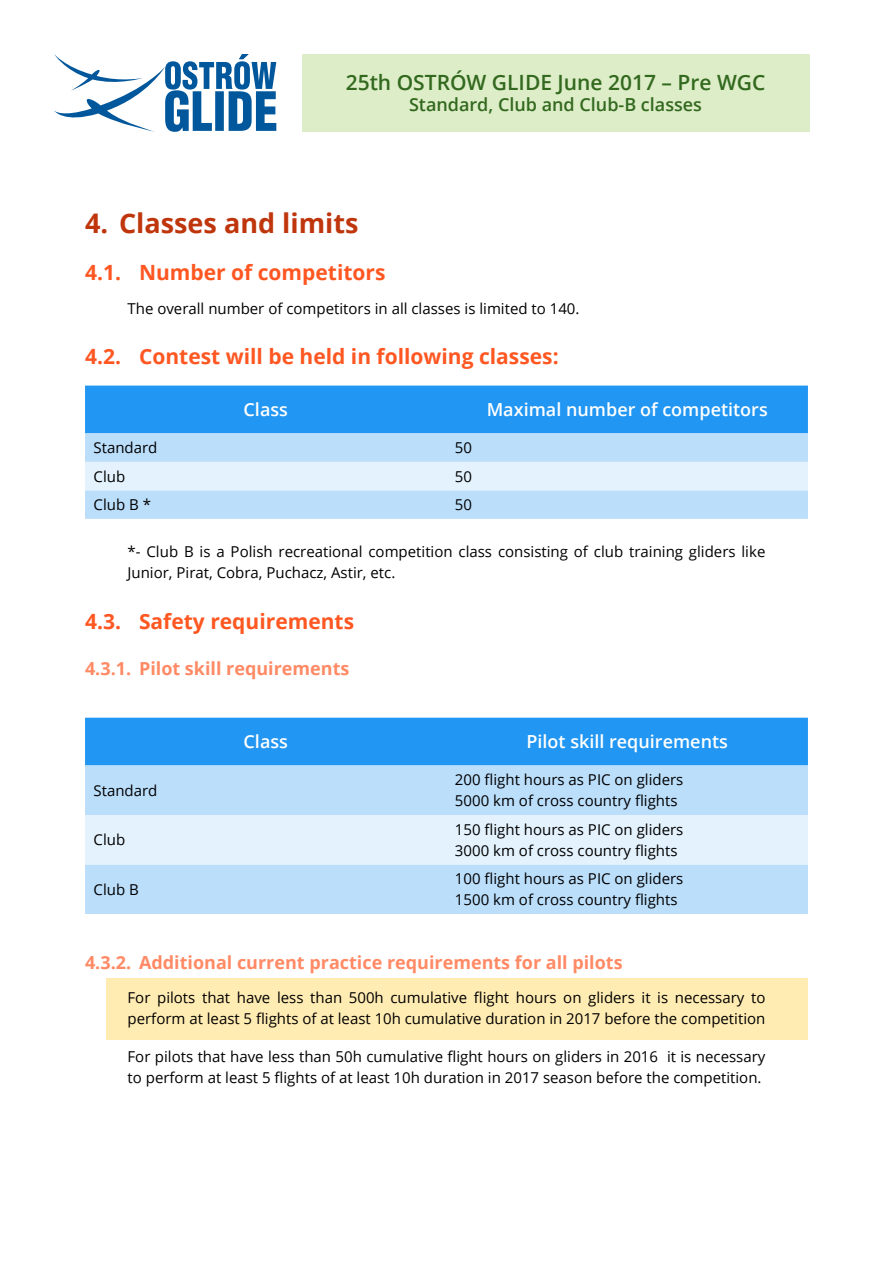
<style>
.page{position:relative;width:893px;height:1263px;background:#fff}
.page>*{position:absolute;margin:0;border:0;box-sizing:border-box;transform-origin:0 0}
.t1{font:700 27px "Open Sans";color:#bf360c}
.t2{font:700 21px "Open Sans";color:#ff5722}
.t3{font:600 21px "Open Sans";color:#33691e}
.t4{font:700 18px "Open Sans";color:#ff8a65}
.t5{font:600 18px "Open Sans";color:#fff}
.t6{font:600 18px "Open Sans";color:#33691e}
.t7{font:15px/21px "Open Sans";color:#000}
</style>
<div class="page">
<svg style="left:54px;top:54px;width:222px;height:78px"></svg>
<div style="left:302px;top:54px;width:507px;height:78px;background:#dcedc8"></div>
<div style="left:106px;top:978px;width:702px;height:62px;background:#ffecb3"></div>
<div style="left:85px;top:386px;width:723px;height:47px;background:#2196f3"></div>
<div style="left:85px;top:433px;width:723px;height:86px;background:#bbdefb"></div>
<div style="left:85px;top:462px;width:723px;height:28px;background:#e3f2fd"></div>
<div style="left:85px;top:718px;width:723px;height:47px;background:#2196f3"></div>
<div style="left:85px;top:765px;width:723px;height:149px;background:#bbdefb"></div>
<div style="left:85px;top:815px;width:723px;height:49px;background:#e3f2fd"></div>
<h2 class="t3" style="left:346px;top:68px;width:421px">25th OSTRÓW GLIDE June 2017 – Pre WGC</h2>
<p class="t6" style="left:409px;top:93px;width:294px">Standard, Club and Club-B classes</p>
<h1 class="t1" style="left:85px;top:204px;width:275px">4. Classes and limits</h1>
<h2 class="t2" style="left:85px;top:257px;width:302px">4.1. Number of competitors</h2>
<p class="t7" style="left:128px;top:297px;width:453px">The overall number of competitors in all classes is limited to 140.</p>
<h2 class="t2" style="left:85px;top:342px;width:475px">4.2. Contest will be held in following classes:</h2>
<p class="t5" style="left:244px;top:397px;width:46px">Class</p>
<p class="t5" style="left:487px;top:397px;width:283px">Maximal number of competitors</p>
<p class="t7" style="left:94px;top:437px;width:65px">Standard</p>
<p class="t7" style="left:455px;top:437px;width:19px">50</p>
<p class="t7" style="left:94px;top:465px;width:33px">Club</p>
<p class="t7" style="left:455px;top:465px;width:19px">50</p>
<p class="t7" style="left:94px;top:494px;width:59px">Club B *</p>
<p class="t7" style="left:455px;top:494px;width:19px">50</p>
<p class="t7" style="left:128px;top:540px;width:639px">*- Club B is a Polish recreational competition class consisting of club training gliders like<br>Junior, Pirat, Cobra, Puchacz, Astir, etc.</p>
<h2 class="t2" style="left:85px;top:606px;width:271px">4.3. Safety requirements</h2>
<p class="t4" style="left:85px;top:656px;width:266px">4.3.1. Pilot skill requirements</p>
<p class="t5" style="left:244px;top:729px;width:46px">Class</p>
<p class="t5" style="left:526px;top:729px;width:203px">Pilot skill requirements</p>
<p class="t7" style="left:94px;top:780px;width:65px">Standard</p>
<p class="t7" style="left:455px;top:769px;width:230px">200 flight hours as PIC on gliders<br>5000 km of cross country flights</p>
<p class="t7" style="left:94px;top:829px;width:33px">Club</p>
<p class="t7" style="left:455px;top:819px;width:230px">150 flight hours as PIC on gliders<br>3000 km of cross country flights</p>
<p class="t7" style="left:94px;top:879px;width:47px">Club B</p>
<p class="t7" style="left:455px;top:868px;width:230px">100 flight hours as PIC on gliders<br>1500 km of cross country flights</p>
<p class="t4" style="left:85px;top:950px;width:539px">4.3.2. Additional current practice requirements for all pilots</p>
<p class="t7" style="left:128px;top:986px;width:639px">For pilots that have less than 500h cumulative flight hours on gliders it is necessary to perform at least 5 flights of at least 10h cumulative duration in 2017 before the competition</p>
<p class="t7" style="left:128px;top:1045px;width:639px">For pilots that have less than 50h cumulative flight hours on gliders in 2016 it is necessary to perform at least 5 flights of at least 10h duration in 2017 season before the competition.</p>
</div>
